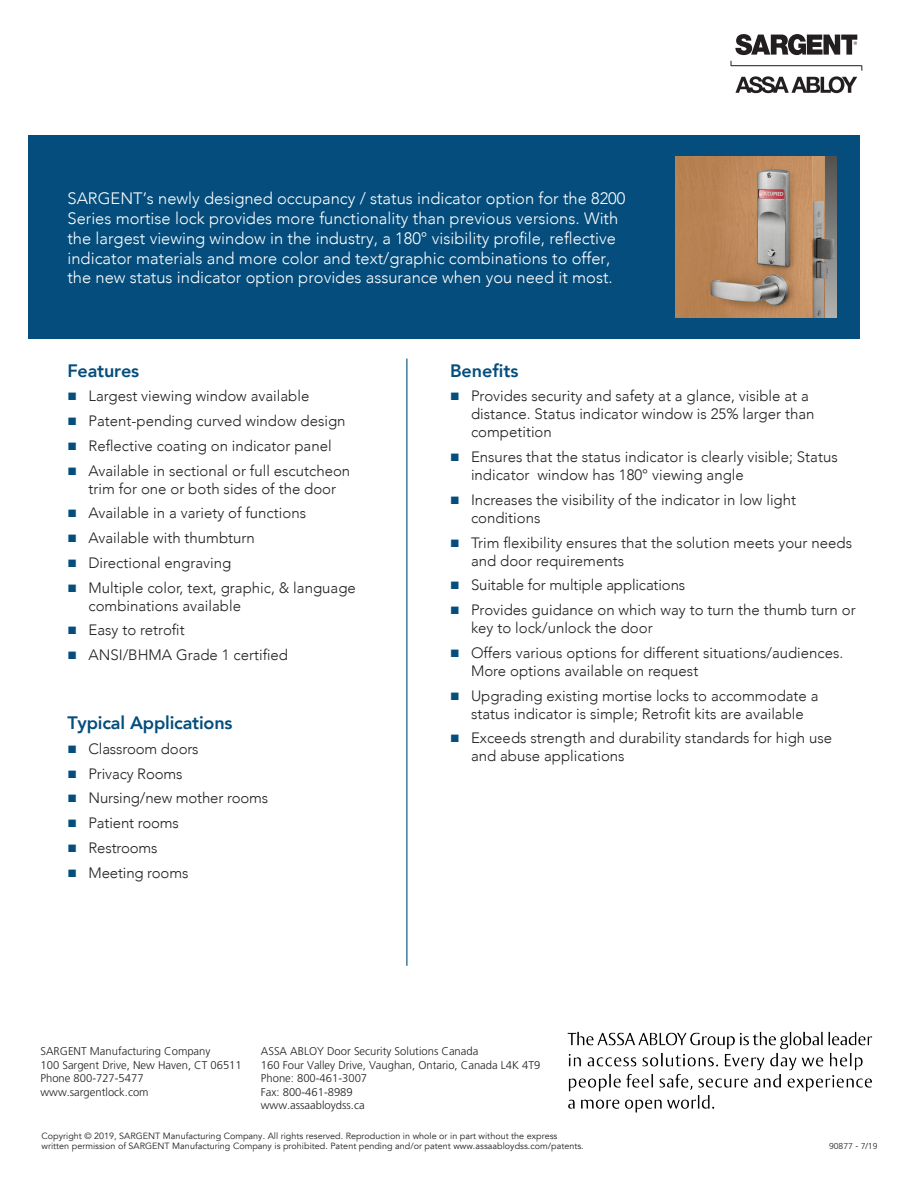
<style>
.page{position:relative;width:918px;height:1188px;background:#fff}
.page>*{position:absolute;margin:0;border:0;box-sizing:border-box;transform-origin:0 0}
.t1{font:800 18px "Avenir";letter-spacing:-.01em;color:#044d7c}
.t2{font:300 16.5px/19.8px "Avenir";color:#fff}
.t3{font:300 15px/18px "Avenir";color:#231f20}
.t4{font:300 11.25px "Frutiger";color:#231f20}
.t5{font:9px "Avenir";color:#231f20}
.t6{font:300 8.7px "Frutiger";color:#231f20}
.s1{color:#044d7c}
</style>
<div class="page">
<svg style="left:730px;top:61px;width:132px;height:32px"></svg>
<svg style="left:735px;top:34px;width:122px;height:21px"></svg>
<div style="left:28px;top:135px;width:832px;height:204px;background:#044d7c"></div>
<hr style="left:406px;top:359px;width:1px;height:607px;background:#044d7c">
<img style="left:675px;top:157px;width:161px;height:161px">
<img style="left:567px;top:1031px;width:306px;height:82px">
<p class="t2" style="left:68px;top:189px;width:559px">SARGENT’s newly designed occupancy / status indicator option for the 8200<br>Series mortise lock provides more functionality than previous versions. With the largest viewing window in the industry, a 180° visibility profile, reflective indicator materials and more color and text/graphic combinations to offer, the new status indicator option provides assurance when you need it most.</p>
<p class="t1" style="left:68px;top:356px;width:73px">Features</p>
<p class="t3" style="left:68px;top:387px;width:243px"><span class="s1">■</span> Largest viewing window available</p>
<p class="t3" style="left:68px;top:412px;width:280px"><span class="s1">■</span> Patent-pending curved window design</p>
<p class="t3" style="left:68px;top:437px;width:266px"><span class="s1">■</span> Reflective coating on indicator panel</p>
<p class="t3" style="left:68px;top:461px;width:284px;text-align:center"><span class="s1">■</span> Available in sectional or full escutcheon trim for one or both sides of the door</p>
<p class="t3" style="left:68px;top:504px;width:240px"><span class="s1">■</span> Available in a variety of functions</p>
<p class="t3" style="left:68px;top:529px;width:189px"><span class="s1">■</span> Available with thumbturn</p>
<p class="t3" style="left:68px;top:554px;width:165px"><span class="s1">■</span> Directional engraving</p>
<p class="t3" style="left:88px;top:578px;width:269px;text-indent:-21px"><span class="s1">■</span> Multiple color, text, graphic, &amp; language combinations available</p>
<p class="t3" style="left:68px;top:621px;width:119px"><span class="s1">■</span> Easy to retrofit</p>
<p class="t3" style="left:68px;top:646px;width:222px"><span class="s1">■</span> ANSI/BHMA Grade 1 certified</p>
<p class="t1" style="left:68px;top:709px;width:166px">Typical Applications</p>
<p class="t3" style="left:68px;top:740px;width:133px"><span class="s1">■</span> Classroom doors</p>
<p class="t3" style="left:68px;top:764px;width:117px"><span class="s1">■</span> Privacy Rooms</p>
<p class="t3" style="left:68px;top:789px;width:202px"><span class="s1">■</span> Nursing/new mother rooms</p>
<p class="t3" style="left:68px;top:814px;width:113px"><span class="s1">■</span> Patient rooms</p>
<p class="t3" style="left:68px;top:839px;width:92px"><span class="s1">■</span> Restrooms</p>
<p class="t3" style="left:68px;top:863px;width:122px"><span class="s1">■</span> Meeting rooms</p>
<p class="t1" style="left:450px;top:356px;width:70px">Benefits</p>
<p class="t3" style="left:471px;top:387px;width:345px;text-indent:-21px"><span class="s1">■</span> Provides security and safety at a glance, visible at a distance. Status indicator window is 25% larger than competition</p>
<p class="t3" style="left:471px;top:448px;width:368px;text-indent:-21px"><span class="s1">■</span> Ensures that the status indicator is clearly visible; Status indicator window has 180° viewing angle</p>
<p class="t3" style="left:471px;top:491px;width:327px;text-indent:-21px"><span class="s1">■</span> Increases the visibility of the indicator in low light conditions</p>
<p class="t3" style="left:471px;top:533px;width:383px;text-indent:-21px"><span class="s1">■</span> Trim flexibility ensures that the solution meets your needs and door requirements</p>
<p class="t3" style="left:450px;top:576px;width:237px"><span class="s1">■</span> Suitable for multiple applications</p>
<p class="t3" style="left:471px;top:601px;width:386px;text-indent:-21px"><span class="s1">■</span> Provides guidance on which way to turn the thumb turn or key to lock/unlock the door</p>
<p class="t3" style="left:471px;top:644px;width:374px;text-indent:-21px"><span class="s1">■</span> Offers various options for different situations/audiences.<br>More options available on request</p>
<p class="t3" style="left:450px;top:686px;width:370px;text-align:center"><span class="s1">■</span> Upgrading existing mortise locks to accommodate a status indicator is simple; Retrofit kits are available</p>
<p class="t3" style="left:471px;top:729px;width:363px;text-indent:-21px"><span class="s1">■</span> Exceeds strength and durability standards for high use and abuse applications</p>
<p class="t4" style="left:40px;top:1045px;width:172px">SARGENT Manufacturing Company</p>
<p class="t4" style="left:40px;top:1059px;width:203px">100 Sargent Drive, New Haven, CT 06511</p>
<p class="t4" style="left:40px;top:1072px;width:105px">Phone 800-727-5477</p>
<p class="t4" style="left:40px;top:1086px;width:110px">www.sargentlock.com</p>
<p class="t5" style="left:42px;top:1130px;width:517px">Copyright © 2019, SARGENT Manufacturing Company. All rights reserved. Reproduction in whole or in part without the express</p>
<p class="t5" style="left:42px;top:1141px;width:544px">written permission of SARGENT Manufacturing Company is prohibited. Patent pending and/or patent www.assaabloydss.com/patents.</p>
<p class="t6" style="left:829px;top:1141px;width:50px">90877 - 7/19</p>
<p class="t4" style="left:261px;top:1045px;width:219px">ASSA ABLOY Door Security Solutions Canada</p>
<p class="t4" style="left:261px;top:1059px;width:281px">160 Four Valley Drive, Vaughan, Ontario, Canada L4K 4T9</p>
<p class="t4" style="left:261px;top:1072px;width:108px">Phone: 800-461-3007</p>
<p class="t4" style="left:261px;top:1086px;width:93px">Fax: 800-461-8989</p>
<p class="t4" style="left:261px;top:1099px;width:105px">www.assaabloydss.ca</p>
</div>
